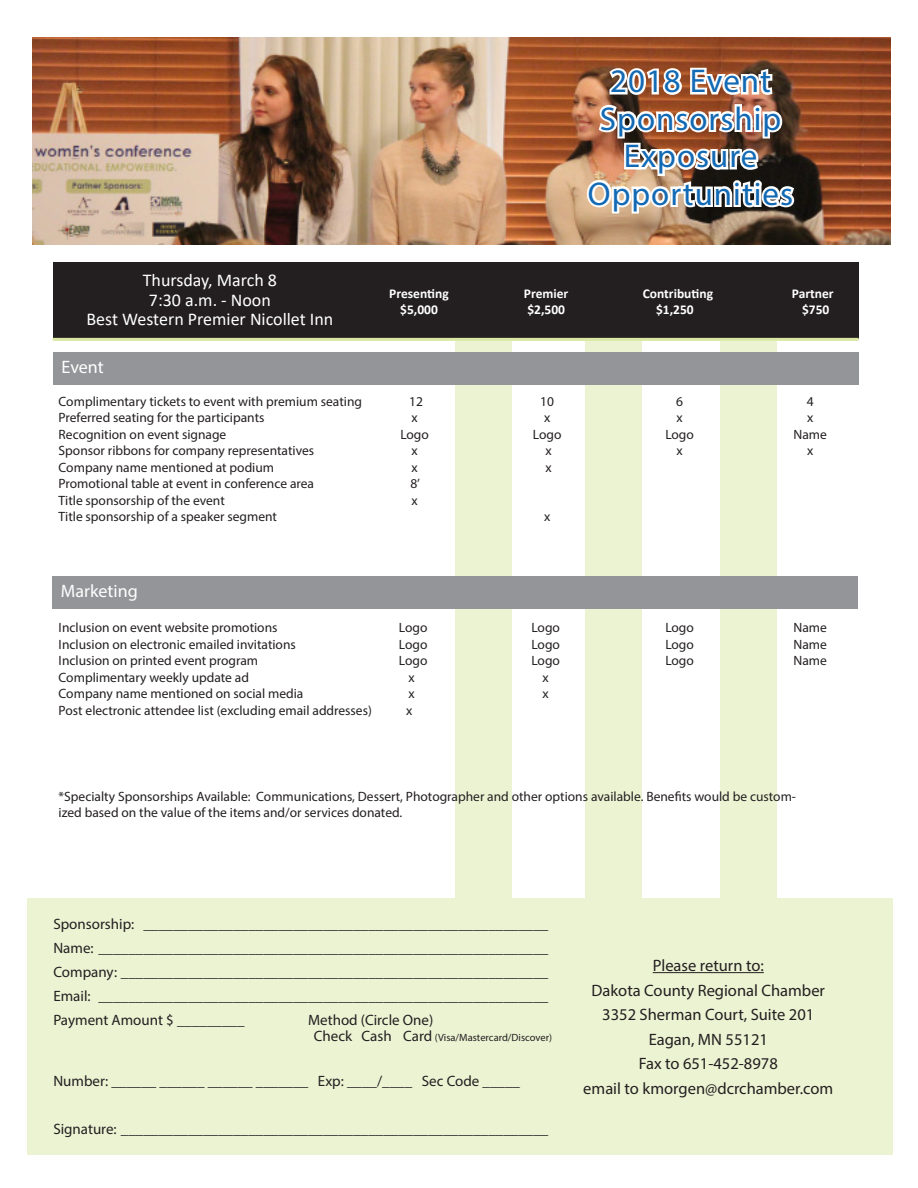
<style>
.page{position:relative;width:918px;height:1188px;background:#fff}
.page>*{position:absolute;margin:0;border:0;box-sizing:border-box;transform-origin:0 0}
.t1{font:33px "Myriad Pro";letter-spacing:.03em;color:#1269b4}
.t2{font:18px "Calibri";color:#fff}
.t3{font:18px "Myriad Pro";color:#fff}
.t4{font:16.5px "Myriad Pro";color:#231f20}
.t5{font:15px "Myriad Pro";color:#231f20}
.t6{font:13.5px/16.2px "Myriad Pro";color:#231f20}
.t7{font:700 13.5px "Calibri";color:#fff}
.t8{font:10.5px "Myriad Pro";color:#231f20}
.s1{font-size:15px}
</style>
<div class="page">
<div style="left:456px;top:335px;width:56px;height:564px;background:#ecf3d3"></div>
<div style="left:585px;top:335px;width:57px;height:564px;background:#ecf3d3"></div>
<div style="left:720px;top:341px;width:57px;height:558px;background:#ecf3d3"></div>
<img style="left:33px;top:38px;width:858px;height:206px">
<div style="left:53px;top:262px;width:806px;height:77px;background:#231f20"></div>
<div style="left:53px;top:352px;width:806px;height:33px;background:#939598"></div>
<hr style="left:53px;top:338px;width:806px;height:3px;background:#d9e7a2">
<div style="left:52px;top:577px;width:806px;height:32px;background:#939598"></div>
<div style="left:27px;top:899px;width:865px;height:256px;background:#ecf3d3"></div>
<img style="left:585px;top:37px;width:212px;height:304px">
<hr style="left:653px;top:972px;width:111px;height:1px;background:#231f20">
<p class="t2" style="left:143px;top:268px;width:136px">Thursday, March 8</p>
<p class="t2" style="left:149px;top:287px;width:124px">7:30 a.m. - Noon</p>
<p class="t2" style="left:86px;top:307px;width:248px">Best Western Premier Nicollet Inn</p>
<p class="t3" style="left:62px;top:356px;width:44px">Event</p>
<p class="t7" style="left:389px;top:284px;width:61px">Presenting</p>
<p class="t7" style="left:400px;top:300px;width:39px">$5,000</p>
<p class="t1" style="left:610px;top:61px;width:162px">2018 Event</p>
<p class="t1" style="left:600px;top:98px;width:183px">Sponsorship</p>
<p class="t1" style="left:624px;top:136px;width:135px">Exposure</p>
<p class="t1" style="left:588px;top:173px;width:207px">Opportunities</p>
<p class="t7" style="left:524px;top:284px;width:46px">Premier</p>
<p class="t7" style="left:527px;top:300px;width:39px">$2,500</p>
<p class="t7" style="left:643px;top:284px;width:72px">Contributing</p>
<p class="t7" style="left:656px;top:300px;width:39px">$1,250</p>
<p class="t7" style="left:792px;top:284px;width:43px">Partner</p>
<p class="t7" style="left:802px;top:300px;width:29px">$750</p>
<p class="t6" style="left:59px;top:393px;width:305px">Complimentary tickets to event with premium seating</p>
<p class="t6" style="left:409px;top:393px;width:15px">12</p>
<p class="t6" style="left:540px;top:393px;width:15px">10</p>
<p class="t6" style="left:676px;top:393px;width:8px">6</p>
<p class="t6" style="left:807px;top:393px;width:8px">4</p>
<p class="t6" style="left:59px;top:409px;width:207px">Preferred seating for the participants</p>
<p class="t6" style="left:411px;top:409px;width:8px">x</p>
<p class="t6" style="left:544px;top:409px;width:8px">x</p>
<p class="t6" style="left:677px;top:409px;width:8px">x</p>
<p class="t6" style="left:807px;top:409px;width:8px">x</p>
<p class="t6" style="left:59px;top:426px;width:169px">Recognition on event signage</p>
<p class="t6" style="left:400px;top:426px;width:30px">Logo</p>
<p class="t6" style="left:533px;top:426px;width:30px">Logo</p>
<p class="t6" style="left:665px;top:426px;width:30px">Logo</p>
<p class="t6" style="left:793px;top:426px;width:35px">Name</p>
<p class="t6" style="left:59px;top:442px;width:257px">Sponsor ribbons for company representatives</p>
<p class="t6" style="left:411px;top:442px;width:8px">x</p>
<p class="t6" style="left:545px;top:442px;width:8px">x</p>
<p class="t6" style="left:677px;top:442px;width:8px">x</p>
<p class="t6" style="left:807px;top:442px;width:8px">x</p>
<p class="t6" style="left:59px;top:459px;width:217px">Company name mentioned at podium</p>
<p class="t6" style="left:411px;top:459px;width:8px">x</p>
<p class="t6" style="left:545px;top:459px;width:8px">x</p>
<p class="t6" style="left:59px;top:475px;width:257px">Promotional table at event in conference area</p>
<p class="t6" style="left:410px;top:475px;width:11px">8’</p>
<p class="t6" style="left:59px;top:492px;width:168px">Title sponsorship of the event</p>
<p class="t6" style="left:411px;top:492px;width:8px">x</p>
<p class="t6" style="left:59px;top:508px;width:220px">Title sponsorship of a speaker segment</p>
<p class="t6" style="left:544px;top:508px;width:8px">x</p>
<p class="t3" style="left:61px;top:580px;width:78px">Marketing</p>
<p class="t6" style="left:59px;top:619px;width:220px">Inclusion on event website promotions</p>
<p class="t6" style="left:399px;top:619px;width:30px">Logo</p>
<p class="t6" style="left:531px;top:619px;width:30px">Logo</p>
<p class="t6" style="left:665px;top:619px;width:30px">Logo</p>
<p class="t6" style="left:793px;top:619px;width:35px">Name</p>
<p class="t6" style="left:59px;top:636px;width:239px">Inclusion on electronic emailed invitations</p>
<p class="t6" style="left:399px;top:636px;width:30px">Logo</p>
<p class="t6" style="left:531px;top:636px;width:30px">Logo</p>
<p class="t6" style="left:665px;top:636px;width:30px">Logo</p>
<p class="t6" style="left:793px;top:636px;width:35px">Name</p>
<p class="t6" style="left:59px;top:652px;width:201px">Inclusion on printed event program</p>
<p class="t6" style="left:399px;top:652px;width:30px">Logo</p>
<p class="t6" style="left:531px;top:652px;width:30px">Logo</p>
<p class="t6" style="left:665px;top:652px;width:30px">Logo</p>
<p class="t6" style="left:793px;top:652px;width:35px">Name</p>
<p class="t6" style="left:59px;top:669px;width:192px">Complimentary weekly update ad</p>
<p class="t6" style="left:409px;top:669px;width:8px">x</p>
<p class="t6" style="left:543px;top:669px;width:8px">x</p>
<p class="t6" style="left:59px;top:685px;width:246px">Company name mentioned on social media</p>
<p class="t6" style="left:409px;top:685px;width:8px">x</p>
<p class="t6" style="left:543px;top:685px;width:8px">x</p>
<p class="t6" style="left:59px;top:702px;width:315px">Post electronic attendee list (excluding email addresses)</p>
<p class="t6" style="left:406px;top:702px;width:8px">x</p>
<p class="t6" style="left:59px;top:788px;width:739px">*Specialty Sponsorships Available: Communications, Dessert, Photographer and other options available. Benefits would be custom&shy;ized based on the value of the items and/or services donated.</p>
<p class="t5" style="left:53px;top:915px;width:496px">Sponsorship: ______________________________________________________</p>
<p class="t5" style="left:53px;top:939px;width:496px">Name: ____________________________________________________________</p>
<p class="t5" style="left:53px;top:963px;width:496px">Company: _________________________________________________________</p>
<p class="t5" style="left:53px;top:987px;width:496px">Email: ____________________________________________________________</p>
<p class="t5" style="left:53px;top:1011px;width:193px">Payment Amount $ _________</p>
<p class="t5" style="left:308px;top:1011px;width:127px">Method (Circle One)</p>
<p class="t8" style="left:314px;top:1031px;width:240px"><span class="s1">Check Cash Card</span> (Visa/Mastercard/Discover)</p>
<p class="t5" style="left:53px;top:1072px;width:468px">Number: ______ ______ ______ _______ Exp: ____/____ Sec Code _____</p>
<p class="t5" style="left:53px;top:1120px;width:496px">Signature: _________________________________________________________</p>
<p class="t4" style="left:653px;top:955px;width:113px">Please return to:</p>
<p class="t4" style="left:592px;top:980px;width:235px">Dakota County Regional Chamber</p>
<p class="t4" style="left:602px;top:1004px;width:214px">3352 Sherman Court, Suite 201</p>
<p class="t4" style="left:649px;top:1029px;width:121px">Eagan, MN 55121</p>
<p class="t4" style="left:639px;top:1054px;width:141px">Fax to 651-452-8978</p>
<p class="t4" style="left:583px;top:1078px;width:251px">email to kmorgen@dcrchamber.com</p>
</div>
